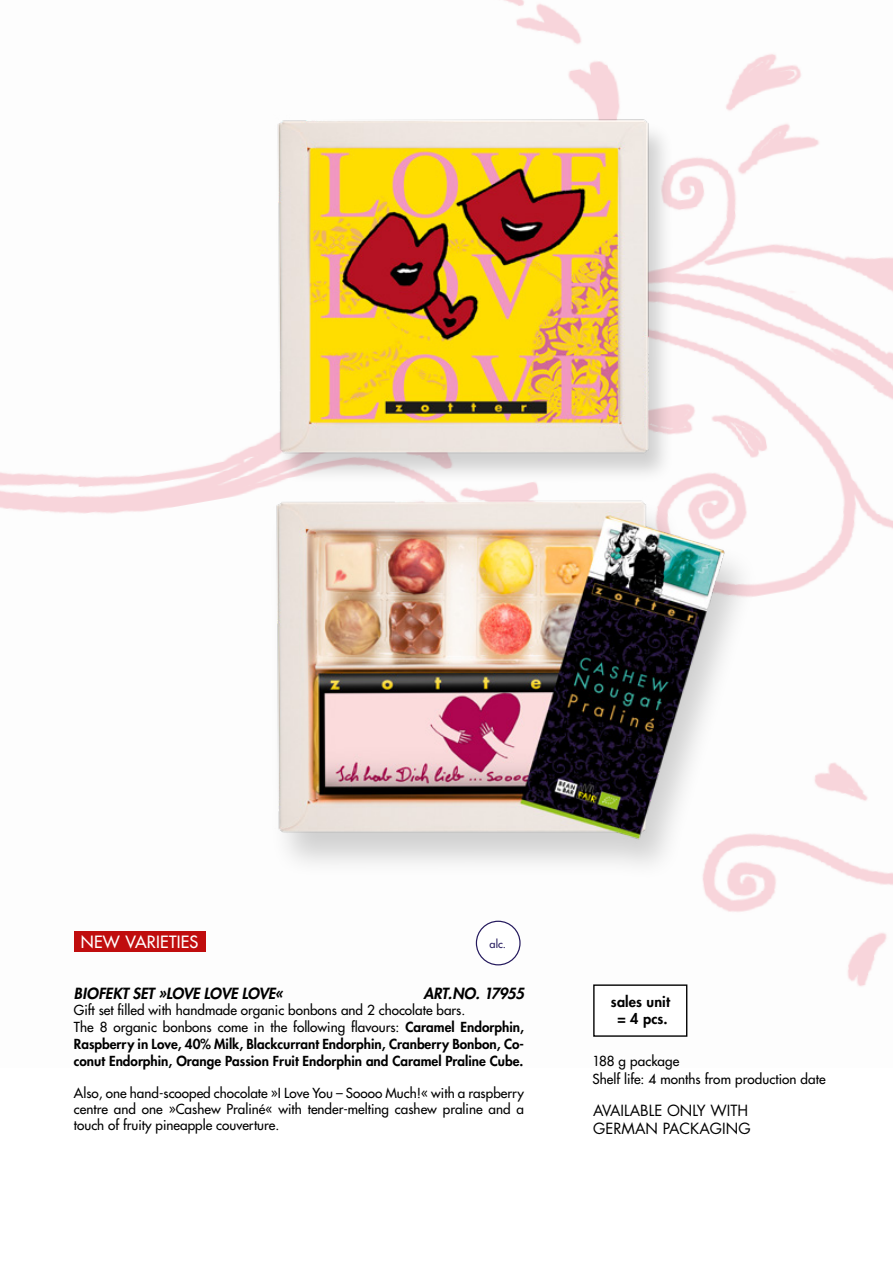
<style>
.page{position:relative;width:893px;height:1263px;background:#fff}
.page>*{position:absolute;margin:0;border:0;box-sizing:border-box;transform-origin:0 0}
.t1{font:500 16.5px "Futura Std";letter-spacing:.015em;color:#fff}
.t2{font:italic 800 15px "Futura Std";letter-spacing:-.02em;color:#000}
.t3{font:15px/18px "Futura Std";color:#000}
.t4{font:800 14.4px/17.2px "Futura Std";letter-spacing:.01em;color:#000;text-align:center}
.t5{font:800 13.5px/16.8px "Futura Std";color:#000}
.t6{font:500 13.5px/16.2px "Futura Std";color:#000}
.t7{font:500 10.95px "Futura Std";color:#24195d}
.s1{font-weight:500}
</style>
<div class="page">
<img style="left:0;top:0;width:893px;height:1037px">
<div style="left:476px;top:921px;width:44px;height:44px;background:#fff;border-radius:50%"></div>
<div style="left:476px;top:921px;width:45px;height:44px;border:1px solid #24195d;border-radius:50%"></div>
<div style="left:74px;top:931px;width:131px;height:20px;background:#c00d0e"></div>
<img style="left:75px;top:486px;width:721px;height:411px">
<img style="left:95px;top:26px;width:699px;height:612px">
<div style="left:594px;top:985px;width:93px;height:51px;background:#fff"></div>
<div style="left:593px;top:984px;width:94px;height:53px;border:1px solid #000"></div>
<p class="t1" style="left:81px;top:931px;width:119px">NEW VARIETIES</p>
<p class="t7" style="left:490px;top:937px;width:18px">alc.</p>
<p class="t2" style="left:74px;top:984px;width:211px">BIOFEKT SET »LOVE LOVE LOVE«</p>
<p class="t2" style="left:424px;top:984px;width:102px">ART.NO. 17955</p>
<p class="t5" style="left:74px;top:1002px;width:452px"><span class="s1">Gift set filled with handmade organic bonbons and 2 chocolate bars.<br>The 8 organic bonbons come in the following flavours:</span> Caramel Endorphin, Raspberry in Love, 40% Milk, Blackcurrant Endorphin, Cranberry Bonbon, Co&shy;conut Endorphin, Orange Passion Fruit Endorphin and Caramel Praline Cube.</p>
<p class="t6" style="left:74px;top:1085px;width:452px;text-align:justify">Also, one hand-scooped chocolate »I Love You – Soooo Much!« with a raspberry centre and one »Cashew Praliné« with tender-melting cashew praline and a touch of fruity pineapple couverture.</p>
<p class="t4" style="left:611px;top:993px;width:60px">sales unit = 4 pcs.</p>
<p class="t6" style="left:592px;top:1052px;width:235px;line-height:18px">188 g package<br>Shelf life: 4 months from production date</p>
<p class="t3" style="left:593px;top:1102px;width:159px">AVAILABLE ONLY WITH<br>GERMAN PACKAGING</p>
</div>
